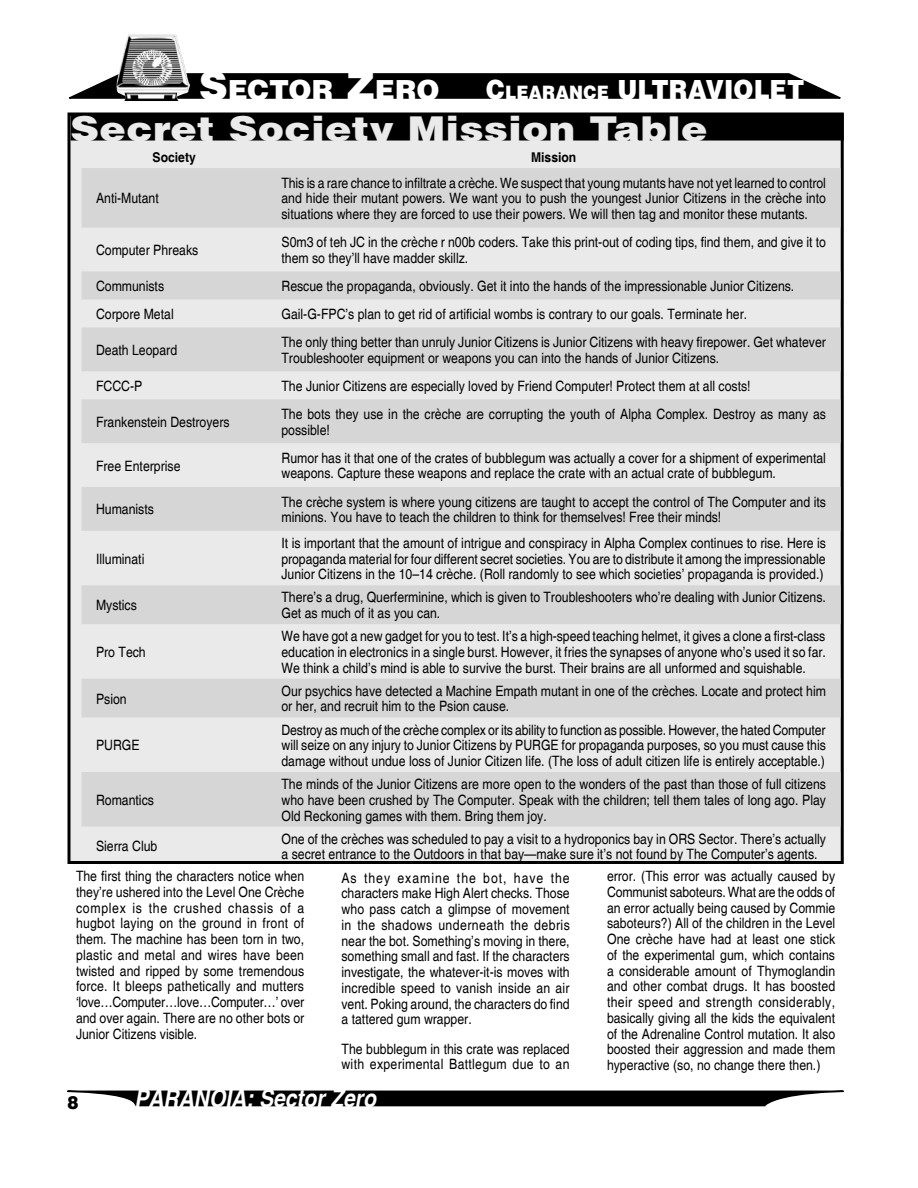
<style>
.page{position:relative;width:918px;height:1188px;background:#fff}
.page>*{position:absolute;margin:0;border:0;box-sizing:border-box;transform-origin:0 0}
.Sidebar_3-col_head{font:900 34.2px "Helvetica";letter-spacing:.01em;color:#eaeaea;scale:1.16 1}
.t1{font:900 27.75px "Helvetica";letter-spacing:-.005em;color:#fff}
.t2{font:900 26.4px "Helvetica";color:#fff;scale:.91 1}
.t3{font:italic 700 24.75px "Helvetica";color:#fff;scale:.85 1}
.t4{font:900 18.15px "Helvetica";color:#000;scale:.91 1}
.Body_text{font:condensed 14.25px/15.8px "Helvetica";color:#000;scale:1.05 1}
.Weapons_table_header{font:700 13.5px "Helvetica";color:#000;scale:.9 1}
.s1{font-size:39.6px}
.s2{font-size:18.45px}
</style>
<div class="page">
<svg style="left:67px;top:1090px;width:777px;height:17px;background:#303030"></svg>
<svg style="left:69px;top:73px;width:772px;height:26px;background:#151515"></svg>
<img style="left:116px;top:35px;width:74px;height:66px">
<div style="left:69px;top:114px;width:773px;height:748px;background:#eaeaea"></div>
<svg style="left:82px;top:168px;width:759px;height:659px;fill:#d6d6d6"></svg>
<div style="left:71px;top:114px;width:773px;height:27px;background:#000"></div>
<h2 class="t1" style="left:199px;top:71px;width:242px"><span class="s1">S</span>ECTOR <span class="s1">Z</span>ERO</h2>
<h3 class="t2" style="left:486px;top:72px;width:351px">C<span class="s2">LEARANCE</span> ULTRAVIOLET</h3>
<p class="Sidebar_3-col_head" style="left:71px;top:107px;width:551px">Secret Society Mission Table</p>
<p class="Weapons_table_header" style="left:153px;top:149px;width:50px">Society</p>
<p class="Weapons_table_header" style="left:531px;top:149px;width:52px">Mission</p>
<p class="Body_text" style="left:96px;top:191px;width:61px">Anti-Mutant</p>
<p class="Body_text" style="left:281px;top:175px;width:520px;text-align:justify">This is a rare chance to infiltrate a crèche. We suspect that young mutants have not yet learned to control and hide their mutant powers. We want you to push the youngest Junior Citizens in the crèche into situations where they are forced to use their powers. We will then tag and monitor these mutants.</p>
<p class="Body_text" style="left:96px;top:242px;width:99px">Computer Phreaks</p>
<p class="Body_text" style="left:281px;top:234px;width:520px">S0m3 of teh JC in the crèche r n00b coders. Take this print-out of coding tips, find them, and give it to them so they’ll have madder skillz.</p>
<p class="Body_text" style="left:96px;top:278px;width:66px">Communists</p>
<p class="Body_text" style="left:281px;top:278px;width:490px">Rescue the propaganda, obviously. Get it into the hands of the impressionable Junior Citizens.</p>
<p class="Body_text" style="left:96px;top:306px;width:76px">Corpore Metal</p>
<p class="Body_text" style="left:281px;top:306px;width:445px">Gail-G-FPC’s plan to get rid of artificial wombs is contrary to our goals. Terminate her.</p>
<p class="Body_text" style="left:96px;top:342px;width:79px">Death Leopard</p>
<p class="Body_text" style="left:281px;top:334px;width:520px">The only thing better than unruly Junior Citizens is Junior Citizens with heavy firepower. Get whatever<br>Troubleshooter equipment or weapons you can into the hands of Junior Citizens.</p>
<p class="Body_text" style="left:96px;top:378px;width:46px">FCCC-P</p>
<p class="Body_text" style="left:281px;top:378px;width:448px">The Junior Citizens are especially loved by Friend Computer! Protect them at all costs!</p>
<p class="Body_text" style="left:96px;top:414px;width:129px">Frankenstein Destroyers</p>
<p class="Body_text" style="left:281px;top:406px;width:520px">The bots they use in the crèche are corrupting the youth of Alpha Complex. Destroy as many as possible!</p>
<p class="Body_text" style="left:96px;top:458px;width:82px">Free Enterprise</p>
<p class="Body_text" style="left:281px;top:450px;width:520px">Rumor has it that one of the crates of bubblegum was actually a cover for a shipment of experimental weapons. Capture these weapons and replace the crate with an actual crate of bubblegum.</p>
<p class="Body_text" style="left:96px;top:502px;width:57px">Humanists</p>
<p class="Body_text" style="left:281px;top:494px;width:520px">The crèche system is where young citizens are taught to accept the control of The Computer and its minions. You have to teach the children to think for themselves! Free their minds!</p>
<p class="Body_text" style="left:96px;top:551px;width:48px">Illuminati</p>
<p class="Body_text" style="left:281px;top:535px;width:520px;text-align:justify">It is important that the amount of intrigue and conspiracy in Alpha Complex continues to rise. Here is propaganda material for four different secret societies. You are to distribute it among the impressionable Junior Citizens in the 10–14 crèche. (Roll randomly to see which societies’ propaganda is provided.)</p>
<p class="Body_text" style="left:96px;top:598px;width:40px">Mystics</p>
<p class="Body_text" style="left:281px;top:590px;width:520px">There’s a drug, Querferminine, which is given to Troubleshooters who’re dealing with Junior Citizens.<br>Get as much of it as you can.</p>
<p class="Body_text" style="left:96px;top:644px;width:49px">Pro Tech</p>
<p class="Body_text" style="left:281px;top:628px;width:520px;text-align:justify">We have got a new gadget for you to test. It’s a high-speed teaching helmet, it gives a clone a first-class education in electronics in a single burst. However, it fries the synapses of anyone who’s used it so far.<br>We think a child’s mind is able to survive the burst. Their brains are all unformed and squishable.</p>
<p class="Body_text" style="left:96px;top:691px;width:31px">Psion</p>
<p class="Body_text" style="left:281px;top:683px;width:520px">Our psychics have detected a Machine Empath mutant in one of the crèches. Locate and protect him or her, and recruit him to the Psion cause.</p>
<p class="Body_text" style="left:96px;top:738px;width:43px">PURGE</p>
<p class="Body_text" style="left:281px;top:722px;width:520px;text-align:justify">Destroy as much of the crèche complex or its ability to function as possible. However, the hated Computer will seize on any injury to Junior Citizens by PURGE for propaganda purposes, so you must cause this damage without undue loss of Junior Citizen life. (The loss of adult citizen life is entirely acceptable.)</p>
<p class="Body_text" style="left:96px;top:792px;width:57px">Romantics</p>
<p class="Body_text" style="left:281px;top:776px;width:520px;text-align:justify">The minds of the Junior Citizens are more open to the wonders of the past than those of full citizens who have been crushed by The Computer. Speak with the children; tell them tales of long ago. Play Old Reckoning games with them. Bring them joy.</p>
<p class="Body_text" style="left:96px;top:839px;width:60px">Sierra Club</p>
<p class="Body_text" style="left:281px;top:831px;width:520px">One of the crèches was scheduled to pay a visit to a hydroponics bay in ORS Sector. There’s actually a secret entrance to the Outdoors in that bay—make sure it’s not found by The Computer’s agents.</p>
<p class="Body_text" style="left:76px;top:868px;width:219px;text-align:justify">The first thing the characters notice when they’re ushered into the Level One Crèche complex is the crushed chassis of a hugbot laying on the ground in front of them. The machine has been torn in two, plastic and metal and wires have been twisted and ripped by some tremendous force. It bleeps pathetically and mutters ‘love…Computer…love…Computer…’ over and over again. There are no other bots or Junior Citizens visible.</p>
<p class="Body_text" style="left:342px;top:870px;width:219px;text-align:justify">As they examine the bot, have the characters make High Alert checks. Those who pass catch a glimpse of movement in the shadows underneath the debris near the bot. Something’s moving in there, something small and fast. If the characters investigate, the whatever-it-is moves with incredible speed to vanish inside an air vent. Poking around, the characters do find a tattered gum wrapper.</p>
<p class="Body_text" style="left:342px;top:1041px;width:219px">The bubblegum in this crate was replaced with experimental Battlegum due to an</p>
<p class="t4" style="left:68px;top:1091px;width:14px">8</p>
<h3 class="t3" style="left:134px;top:1083px;width:286px">PARANOIA: Sector Zero</h3>
<p class="Body_text" style="left:607px;top:868px;width:219px;text-align:justify">error. (This error was actually caused by Communist saboteurs. What are the odds of an error actually being caused by Commie saboteurs?) All of the children in the Level One crèche have had at least one stick of the experimental gum, which contains a considerable amount of Thymoglandin and other combat drugs. It has boosted their speed and strength considerably, basically giving all the kids the equivalent of the Adrenaline Control mutation. It also boosted their aggression and made them hyperactive (so, no change there then.)</p>
</div>
